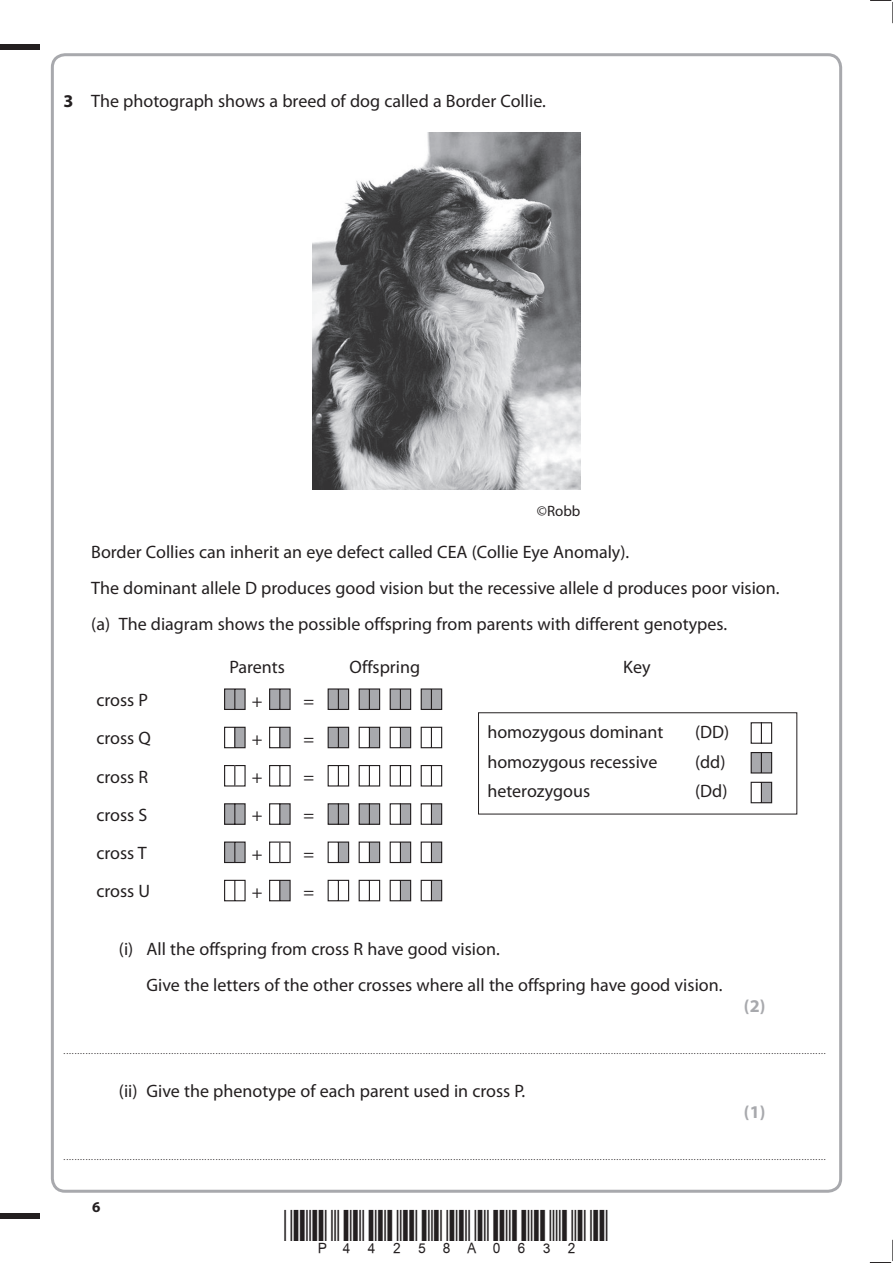
<style>
.page{position:relative;width:893px;height:1263px;background:#fff}
.page>*{position:absolute;margin:0;border:0;box-sizing:border-box;transform-origin:0 0}
.t1{font:18px/38.2px "Myriad Pro";color:#231f20}
.t2{font:700 18px "Myriad Pro";color:#a8a9ad}
.t3{font:15px "Myriad Pro";color:#231f20}
.t4{font:700 15px "Myriad Pro";color:#231f20}
.t5{font:9px "Myriad Pro";color:#231f20}
.s1{font-weight:700}
</style>
<div class="page">
<div style="left:0;top:44px;width:40px;height:5px;background:#231f20"></div>
<div style="left:0;top:1214px;width:40px;height:5px;background:#231f20"></div>
<svg style="left:870px;top:0;width:23px;height:23px"></svg>
<svg style="left:869px;top:1240px;width:24px;height:23px"></svg>
<img style="left:312px;top:132px;width:269px;height:358px">
<svg style="left:224px;top:688px;width:22px;height:22px"></svg>
<svg style="left:269px;top:688px;width:22px;height:22px"></svg>
<svg style="left:327px;top:688px;width:23px;height:22px"></svg>
<svg style="left:358px;top:688px;width:23px;height:22px"></svg>
<svg style="left:389px;top:688px;width:23px;height:22px"></svg>
<svg style="left:420px;top:688px;width:23px;height:22px"></svg>
<svg style="left:224px;top:726px;width:22px;height:23px"></svg>
<svg style="left:269px;top:726px;width:22px;height:23px"></svg>
<svg style="left:327px;top:726px;width:23px;height:23px"></svg>
<svg style="left:358px;top:726px;width:23px;height:23px"></svg>
<svg style="left:389px;top:726px;width:23px;height:23px"></svg>
<svg style="left:420px;top:726px;width:23px;height:23px"></svg>
<div style="left:224px;top:765px;width:21px;height:22px;border:1px solid #231f20"></div>
<svg style="left:234px;top:766px;width:1px;height:20px"></svg>
<svg style="left:269px;top:765px;width:22px;height:22px"></svg>
<svg style="left:327px;top:765px;width:23px;height:22px"></svg>
<svg style="left:358px;top:765px;width:23px;height:22px"></svg>
<svg style="left:389px;top:765px;width:23px;height:22px"></svg>
<svg style="left:420px;top:765px;width:23px;height:22px"></svg>
<svg style="left:224px;top:803px;width:22px;height:22px"></svg>
<svg style="left:269px;top:803px;width:22px;height:22px"></svg>
<svg style="left:327px;top:803px;width:23px;height:22px"></svg>
<svg style="left:358px;top:803px;width:23px;height:22px"></svg>
<svg style="left:389px;top:803px;width:23px;height:22px"></svg>
<svg style="left:420px;top:803px;width:23px;height:22px"></svg>
<svg style="left:224px;top:841px;width:22px;height:23px"></svg>
<div style="left:269px;top:842px;width:21px;height:21px;border:1px solid #231f20"></div>
<svg style="left:279px;top:842px;width:1px;height:21px"></svg>
<svg style="left:327px;top:841px;width:23px;height:23px"></svg>
<svg style="left:358px;top:841px;width:23px;height:23px"></svg>
<svg style="left:389px;top:841px;width:23px;height:23px"></svg>
<svg style="left:420px;top:841px;width:23px;height:23px"></svg>
<svg style="left:224px;top:879px;width:22px;height:23px"></svg>
<svg style="left:269px;top:879px;width:22px;height:23px"></svg>
<svg style="left:327px;top:879px;width:23px;height:23px"></svg>
<svg style="left:358px;top:879px;width:23px;height:23px"></svg>
<svg style="left:389px;top:879px;width:23px;height:23px"></svg>
<svg style="left:420px;top:879px;width:23px;height:23px"></svg>
<svg style="left:750px;top:722px;width:22px;height:22px"></svg>
<svg style="left:750px;top:752px;width:22px;height:22px"></svg>
<svg style="left:750px;top:781px;width:22px;height:23px"></svg>
<div style="left:478px;top:712px;width:319px;height:102px;border:1px solid #231f20"></div>
<h1 class="t1" style="left:64px;top:83px;width:484px"><span class="s1">3</span> The photograph shows a breed of dog called a Border Collie.</h1>
<h2 class="t3" style="left:537px;top:505px;width:45px">©Robb</h2>
<p class="t1" style="left:91px;top:535px;width:689px;line-height:36px">Border Collies can inherit an eye defect called CEA (Collie Eye Anomaly).<br>The dominant allele D produces good vision but the recessive allele d produces poor vision. (a) The diagram shows the possible offspring from parents with different genotypes.</p>
<h1 class="t1" style="left:229px;top:649px;width:57px">Parents</h1>
<h1 class="t1" style="left:349px;top:649px;width:72px">Offspring</h1>
<h1 class="t1" style="left:623px;top:649px;width:29px">Key</h1>
<h1 class="t1" style="left:96px;top:682px;width:56px">cross P cross Q cross R cross S cross T cross U</h1>
<h1 class="t1" style="left:252px;top:682px;width:12px;text-align:justify">+ + + + + +</h1>
<h1 class="t1" style="left:303px;top:682px;width:12px;text-align:justify">= = = = = =</h1>
<h1 class="t1" style="left:487px;top:714px;width:178px">homozygous dominant</h1>
<h1 class="t1" style="left:695px;top:714px;width:36px">(DD)</h1>
<h1 class="t1" style="left:487px;top:744px;width:171px">homozygous recessive</h1>
<h1 class="t1" style="left:695px;top:744px;width:32px">(dd)</h1>
<h1 class="t1" style="left:487px;top:773px;width:104px">heterozygous</h1>
<h1 class="t1" style="left:695px;top:773px;width:34px">(Dd)</h1>
<h1 class="t1" style="left:146px;top:932px;width:577px;line-height:36px;text-indent:-28px">(i) All the offspring from cross R have good vision.<br>Give the letters of the other crosses where all the offspring have good vision.</h1>
<h1 class="t2" style="left:743px;top:999px;width:23px">(2)</h1>
<p class="t5" style="left:64px;top:1048px;width:763px">....................................................................................................................................................................................................................................................................................</p>
<h1 class="t1" style="left:119px;top:1073px;width:408px">(ii) Give the phenotype of each parent used in cross P.</h1>
<h1 class="t2" style="left:744px;top:1105px;width:23px">(1)</h1>
<p class="t5" style="left:64px;top:1153px;width:763px">....................................................................................................................................................................................................................................................................................</p>
<h2 class="t4" style="left:92px;top:1201px;width:10px">6</h2>
</div>
